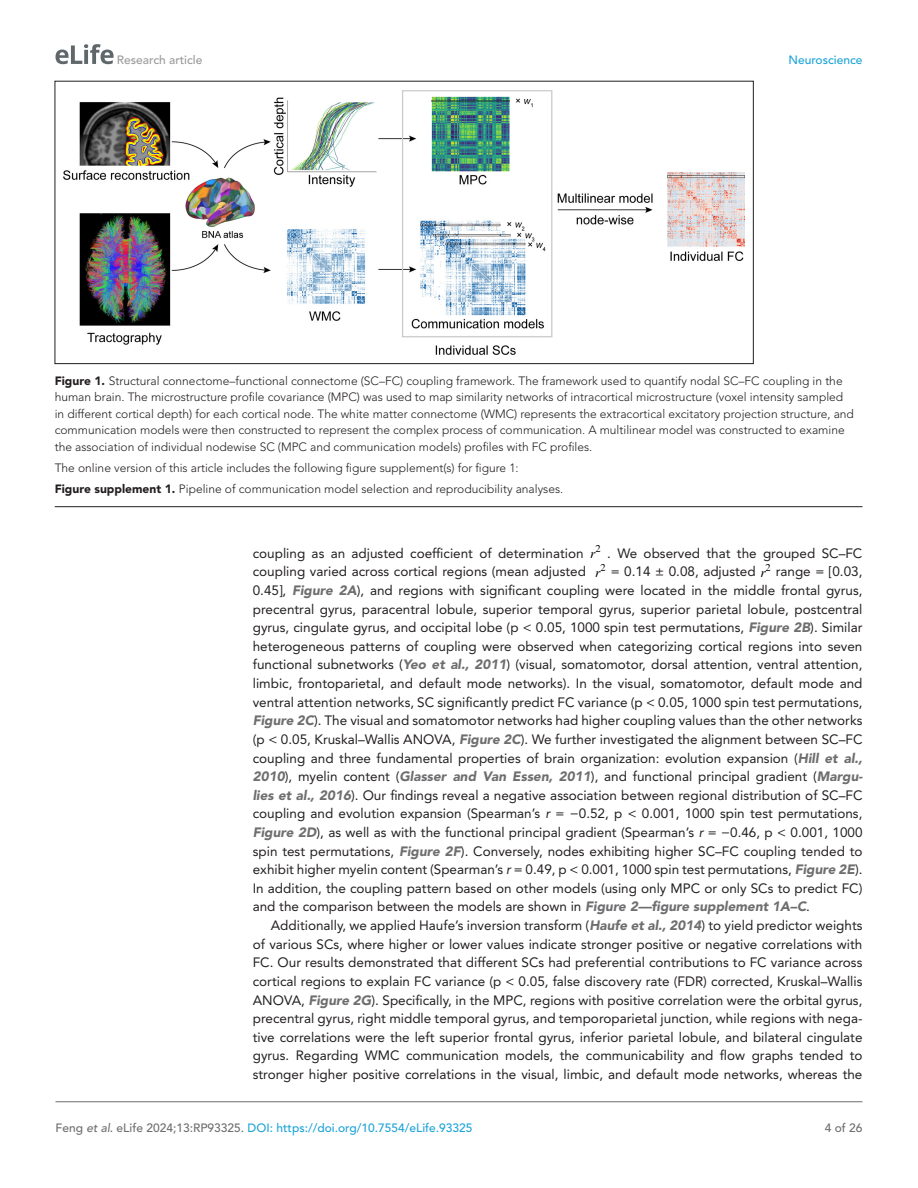
<style>
.page{position:relative;width:918px;height:1188px;background:#fff}
.page>*{position:absolute;margin:0;border:0;box-sizing:border-box;transform-origin:0 0}
.t1{font:13.5px/18.6px "Avenir LT Std";color:#231f20;text-align:justify}
.t2{font:300 12px/16.5px "Avenir LT Std";color:#231f20}
.t3{font:500 12px "Avenir LT Std";color:#1ea4d7}
.t4{font:500 12px "Avenir LT Std";color:#9a9a9a}
.t5{font:500 12px "Avenir LT Std";color:#6e6e70}
.s1{font-weight:900}
.s2{font-family:"STIX General";font-style:italic;color:#000}
.s3{font-weight:900;font-style:italic;color:#6e6e70}
.s4{font-style:italic}
.s5{color:#6e6e70}
.s6{font-style:italic;color:#6e6e70}
</style>
<div class="page">
<svg style="left:56px;top:44px;width:58px;height:20px"></svg>
<hr style="left:56px;top:1101px;width:806px;height:1px;background:#6e6e70">
<hr style="left:55px;top:506px;width:807px;height:1px;background:#231f20">
<img style="left:64px;top:90px;width:680px;height:265px">
<p class="t4" style="left:117px;top:53px;width:87px">Research article</p>
<p class="t3" style="left:788px;top:53px;width:76px">Neuroscience</p>
<p class="t2" style="left:55px;top:372px;width:801px"><span class="s1">Figure 1.</span> Structural connectome–functional connectome (SC–FC) coupling framework. The framework used to quantify nodal SC–FC coupling in the human brain. The microstructure profile covariance (MPC) was used to map similarity networks of intracortical microstructure (voxel intensity sampled in different cortical depth) for each cortical node. The white matter connectome (WMC) represents the extracortical excitatory projection structure, and communication models were then constructed to represent the complex process of communication. A multilinear model was constructed to examine the association of individual nodewise SC (MPC and communication models) profiles with FC profiles.</p>
<p class="t2" style="left:55px;top:457px;width:510px;line-height:21px">The online version of this article includes the following figure supplement(s) for figure 1:<br><span class="s1">Figure supplement 1.</span> Pipeline of communication model selection and reproducibility analyses.</p>
<p class="t1" style="left:253px;top:544px;width:611px">coupling as an adjusted coefficient of determination <span class="s2">r</span><sup>2</sup> . We observed that the grouped SC–FC coupling varied across cortical regions (mean adjusted <span class="s2">r</span><sup>2</sup> = 0.14 ± 0.08, adjusted <span class="s2">r</span><sup>2</sup> range = [0.03, 0.45], <span class="s3">Figure 2A</span>), and regions with significant coupling were located in the middle frontal gyrus, precentral gyrus, paracentral lobule, superior temporal gyrus, superior parietal lobule, postcentral gyrus, cingulate gyrus, and occipital lobe (p &lt; 0.05, 1000 spin test permutations, <span class="s3">Figure 2B</span>). Similar heterogeneous patterns of coupling were observed when categorizing cortical regions into seven functional subnetworks (<span class="s3">Yeo et al., 2011</span>) (visual, somatomotor, dorsal attention, ventral attention, limbic, frontoparietal, and default mode networks). In the visual, somatomotor, default mode and ventral attention networks, SC significantly predict FC variance (p &lt; 0.05, 1000 spin test permutations, <span class="s3">Figure 2C</span>). The visual and somatomotor networks had higher coupling values than the other networks (p &lt; 0.05, Kruskal–Wallis ANOVA, <span class="s3">Figure 2C</span>). We further investigated the alignment between SC–FC coupling and three fundamental properties of brain organization: evolution expansion (<span class="s3">Hill et al., 2010</span>), myelin content (<span class="s3">Glasser and Van Essen, 2011</span>), and functional principal gradient (<span class="s3">Margu&shy;lies et al., 2016</span>). Our findings reveal a negative association between regional distribution of SC–FC coupling and evolution expansion (Spearman’s <span class="s4">r</span> = −0.52, p &lt; 0.001, 1000 spin test permutations, <span class="s3">Figure 2D</span>), as well as with the functional principal gradient (Spearman’s <span class="s4">r</span> = −0.46, p &lt; 0.001, 1000 spin test permutations, <span class="s3">Figure 2F</span>). Conversely, nodes exhibiting higher SC–FC coupling tended to exhibit higher myelin content (Spearman’s <span class="s4">r</span> = 0.49, p &lt; 0.001, 1000 spin test permutations, <span class="s3">Figure 2E</span>).<br>In addition, the coupling pattern based on other models (using only MPC or only SCs to predict FC) and the comparison between the models are shown in <span class="s3">Figure 2—figure supplement 1A–C</span>.</p>
<p class="t1" style="left:253px;top:916px;width:611px;text-indent:18px">Additionally, we applied Haufe’s inversion transform (<span class="s3">Haufe et al., 2014</span>) to yield predictor weights of various SCs, where higher or lower values indicate stronger positive or negative correlations with FC. Our results demonstrated that different SCs had preferential contributions to FC variance across cortical regions to explain FC variance (p &lt; 0.05, false discovery rate (FDR) corrected, Kruskal–Wallis ANOVA, <span class="s3">Figure 2G</span>). Specifically, in the MPC, regions with positive correlation were the orbital gyrus, precentral gyrus, right middle temporal gyrus, and temporoparietal junction, while regions with nega&shy;tive correlations were the left superior frontal gyrus, inferior parietal lobule, and bilateral cingulate gyrus. Regarding WMC communication models, the communicability and flow graphs tended to stronger higher positive correlations in the visual, limbic, and default mode networks, whereas the</p>
<p class="t3" style="left:56px;top:1121px;width:419px"><span class="s5">Feng</span> <span class="s6">et al</span><span class="s5">. eLife 2024;13:RP93325.</span> DOI: https://doi.org/10.7554/eLife.93325</p>
<p class="t5" style="left:825px;top:1121px;width:39px">4 of 26</p>
</div>
